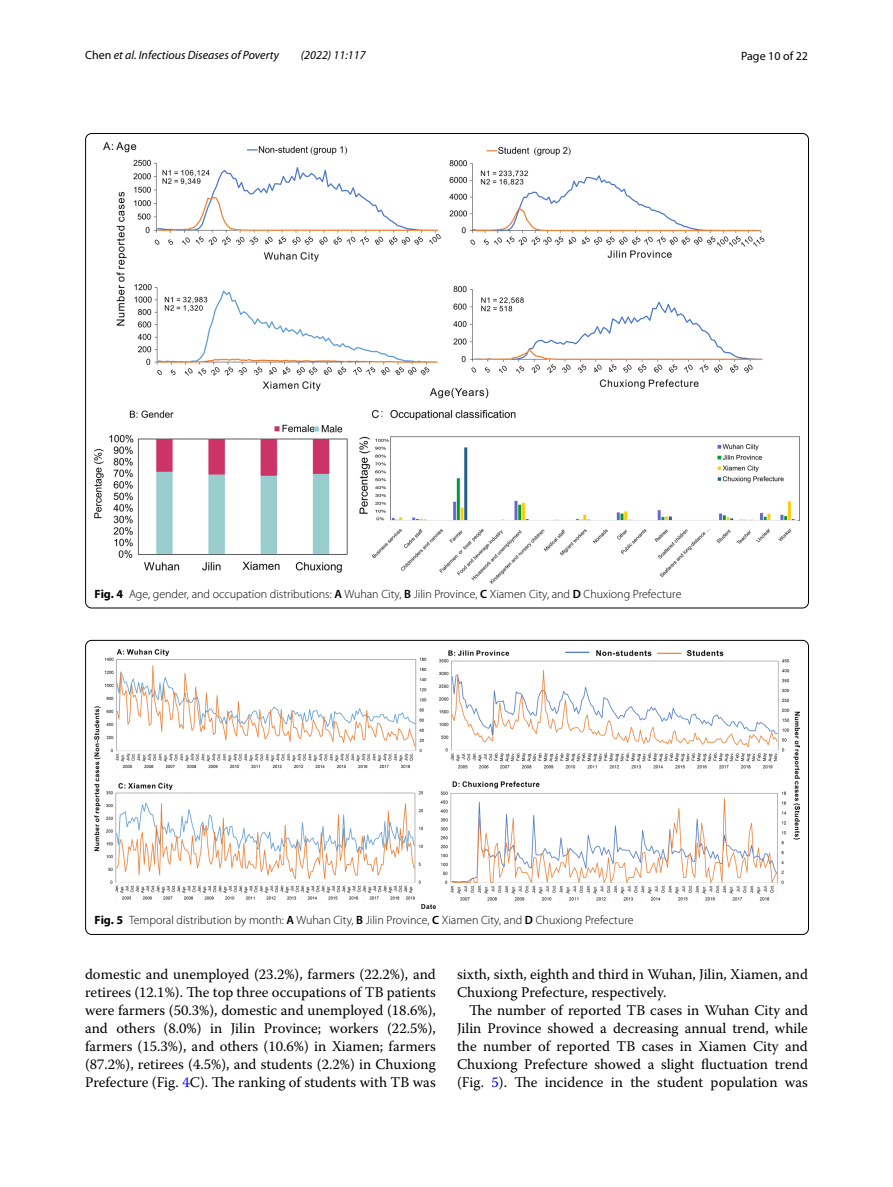
<style>
.page{position:relative;width:893px;height:1187px;background:#fff}
.page>*{position:absolute;margin:0;border:0;box-sizing:border-box;transform-origin:0 0}
.t1{font:14.7px/18px "Warnock Pro";color:#000;text-align:justify}
.t2{font:300 12px "Myriad Pro";color:#000}
.t3{font:italic 12px "Myriad Pro";color:#000}
.t4{font:12px "Myriad Pro";color:#000}
.s1{font-style:normal}
.s2{font-weight:700}
.s3{font-weight:600}
.s4{color:#00f}
</style>
<div class="page">
<img style="left:94px;top:142px;width:706px;height:441px">
<img style="left:94px;top:649px;width:706px;height:259px">
<p class="t3" style="left:85px;top:48px;width:195px"><span class="s1">Chen</span> et al. Infectious Diseases of Poverty</p>
<p class="t3" style="left:301px;top:48px;width:66px">(2022) 11:117</p>
<p class="t4" style="left:741px;top:48px;width:68px">Page 10 of 22</p>
<p class="t2" style="left:95px;top:587px;width:588px"><span class="s2">Fig. 4</span> Age, gender, and occupation distributions: <span class="s3">A</span> Wuhan City, <span class="s3">B</span> Jilin Province, <span class="s3">C</span> Xiamen City, and <span class="s3">D</span> Chuxiong Prefecture</p>
<p class="t2" style="left:95px;top:913px;width:540px"><span class="s2">Fig. 5</span> Temporal distribution by month: <span class="s3">A</span> Wuhan City, <span class="s3">B</span> Jilin Province, <span class="s3">C</span> Xiamen City, and <span class="s3">D</span> Chuxiong Prefecture</p>
<p class="t1" style="left:85px;top:964px;width:352px">domestic and unemployed (23.2%), farmers (22.2%), and retirees (12.1%). The top three occupations of TB patients were farmers (50.3%), domestic and unemployed (18.6%), and others (8.0%) in Jilin Province; workers (22.5%), farmers (15.3%), and others (10.6%) in Xiamen; farmers (87.2%), retirees (4.5%), and students (2.2%) in Chuxiong Prefecture (Fig. <span class="s4">4</span>C). The ranking of students with TB was</p>
<p class="t1" style="left:457px;top:964px;width:352px">sixth, sixth, eighth and third in Wuhan, Jilin, Xiamen, and<br>Chuxiong Prefecture, respectively.</p>
<p class="t1" style="left:457px;top:1000px;width:352px;text-indent:12px">The number of reported TB cases in Wuhan City and Jilin Province showed a decreasing annual trend, while the number of reported TB cases in Xiamen City and Chuxiong Prefecture showed a slight fluctuation trend (Fig. <span class="s4">5</span>). The incidence in the student population was</p>
</div>
